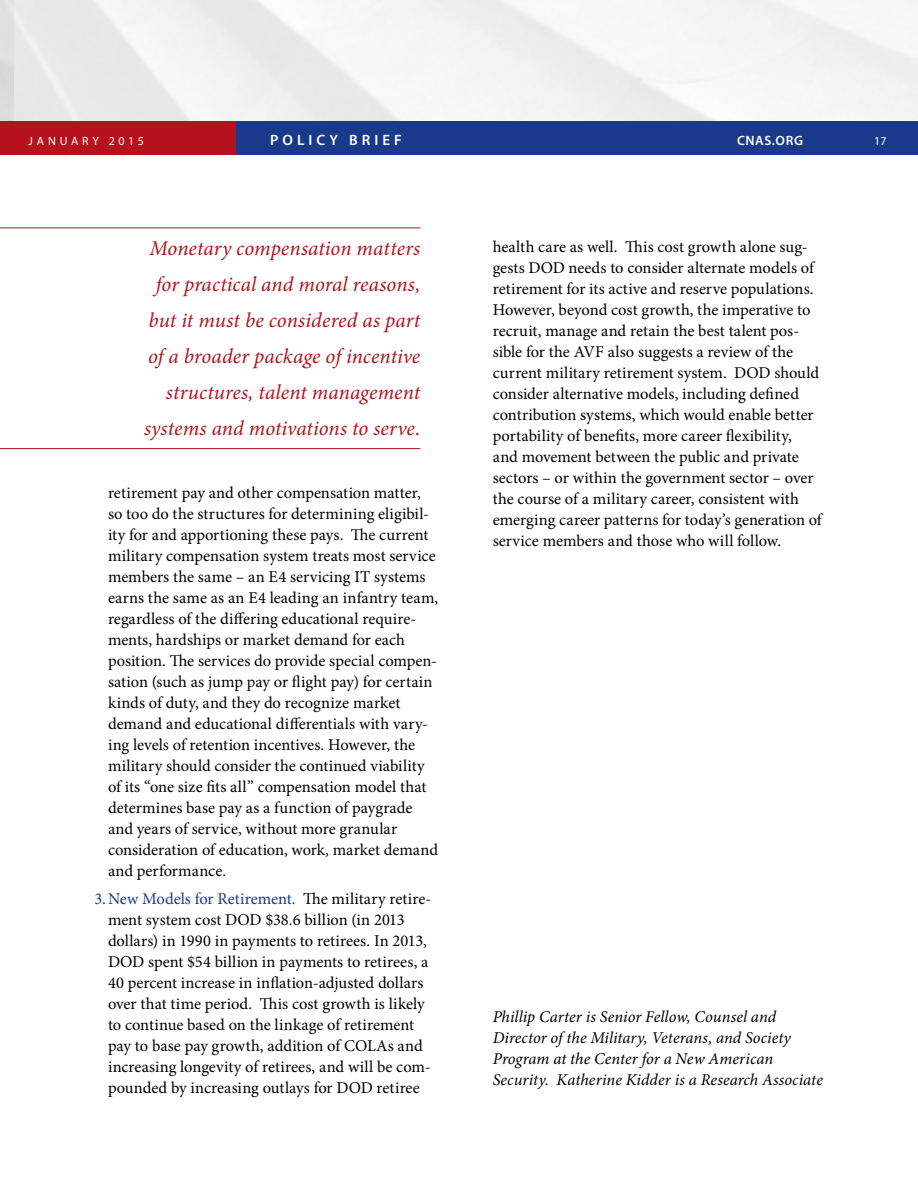
<style>
.page{position:relative;width:918px;height:1188px;background:#fff}
.page>*{position:absolute;margin:0;border:0;box-sizing:border-box;transform-origin:0 0}
.t1{font:italic 21px/36px "Minion Pro";color:#b5121b;text-align:right}
.t2{font:16.5px/21px "Minion Pro";color:#000}
.t3{font:italic 16.5px/21px "Minion Pro";color:#000}
.t4{font:600 15px "Myriad Pro";letter-spacing:.27em;color:#fff}
.t5{font:600 13.5px "Myriad Pro";letter-spacing:.045em;color:#fff}
.t6{font:12px "Myriad Pro";letter-spacing:.305em;color:#fff}
.s1{color:#19398a}
</style>
<div class="page">
<img style="left:0;top:0;width:918px;height:122px">
<div style="left:236px;top:122px;width:682px;height:33px;background:#19398a"></div>
<div style="left:0;top:122px;width:236px;height:33px;background:#b5121b"></div>
<hr style="left:0;top:228px;width:420px;height:1px;background:#b5121b">
<hr style="left:0;top:448px;width:420px;height:1px;background:#b5121b">
<p class="t6" style="left:29px;top:134px;width:117px">JANUARY 2015</p>
<p class="t4" style="left:270px;top:131px;width:133px">POLICY BRIEF</p>
<p class="t5" style="left:737px;top:132px;width:68px">CNAS.ORG</p>
<p class="t6" style="left:874px;top:134px;width:14px">17</p>
<p class="t1" style="left:144px;top:231px;width:278px">Monetary compensation matters for practical and moral reasons, but it must be considered as part of a broader package of incentive structures, talent management systems and motivations to serve.</p>
<p class="t2" style="left:108px;top:482px;width:332px">retirement pay and other compensation matter, so too do the structures for determining eligibil&shy;ity for and apportioning these pays. The current military compensation system treats most service members the same – an E4 servicing IT systems earns the same as an E4 leading an infantry team, regardless of the differing educational require&shy;ments, hardships or market demand for each position. The services do provide special compen&shy;sation (such as jump pay or flight pay) for certain kinds of duty, and they do recognize market demand and educational differentials with vary&shy;ing levels of retention incentives. However, the military should consider the continued viability of its “one size fits all” compensation model that determines base pay as a function of paygrade and years of service, without more granular consideration of education, work, market demand and performance.</p>
<p class="t2" style="left:108px;top:888px;width:325px;text-indent:-13px"><span class="s1">3.New Models for Retirement.</span> The military retire&shy;ment system cost DOD $38.6 billion (in 2013 dollars) in 1990 in payments to retirees. In 2013, DOD spent $54 billion in payments to retirees, a 40 percent increase in inflation-adjusted dollars over that time period. This cost growth is likely to continue based on the linkage of retirement pay to base pay growth, addition of COLAs and increasing longevity of retirees, and will be com&shy;pounded by increasing outlays for DOD retiree</p>
<p class="t2" style="left:493px;top:236px;width:331px">health care as well. This cost growth alone sug&shy;gests DOD needs to consider alternate models of retirement for its active and reserve populations.<br>However, beyond cost growth, the imperative to recruit, manage and retain the best talent pos&shy;sible for the AVF also suggests a review of the current military retirement system. DOD should consider alternative models, including defined contribution systems, which would enable better portability of benefits, more career flexibility,<br>and movement between the public and private sectors – or within the government sector – over the course of a military career, consistent with emerging career patterns for today’s generation of service members and those who will follow.</p>
<p class="t3" style="left:493px;top:1007px;width:332px">Phillip Carter is Senior Fellow, Counsel and Director of the Military, Veterans, and Society Program at the Center for a New American Security. Katherine Kidder is a Research Associate</p>
</div>
